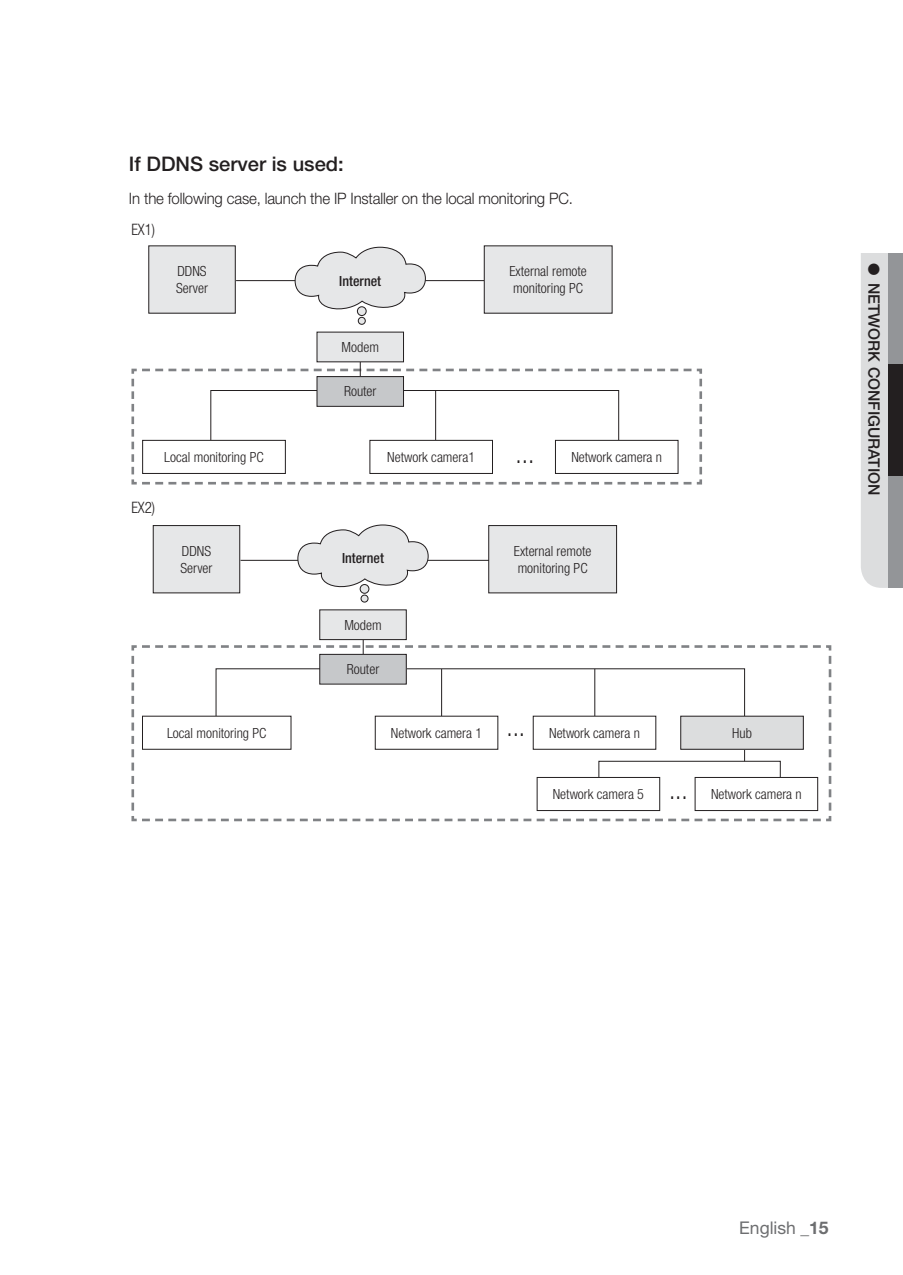
<style>
.page{position:relative;width:903px;height:1275px;background:#fff}
.page>*{position:absolute;margin:0;border:0;box-sizing:border-box;transform-origin:0 0}
.t1{font:300 condensed 26.25px "Helvetica Neue cp";color:#231f20}
.t2{font:500 20.12px "Helvetica Neue cp";color:#231f20}
.t3{font:17.5px "Helvetica Neue cp";color:#6d6e70}
.t4{font:300 15.75px "Helvetica Neue cp";letter-spacing:-.01em;color:#231f20;scale:.95 1}
.t5{font:500 15.75px "Helvetica Neue cp";color:#231f20}
.t6{font:300 condensed 15.75px "Helvetica Neue cp";letter-spacing:-.01em;color:#231f20;scale:.95 1}
.t7{font:300 condensed 14px/16.8px "Helvetica Neue cp";color:#231f20}
.t8{font:500 condensed 14px "Helvetica Neue cp";color:#231f20}
.s1{font-size:26.25px}
.s2{font-weight:700}
</style>
<div class="page">
<div style="left:861px;top:253px;width:27px;height:335px;background:#dcddde"></div>
<div style="left:888px;top:253px;width:15px;height:335px;background:#939598"></div>
<div style="left:888px;top:365px;width:15px;height:111px;background:#231f20"></div>
<hr style="left:236px;top:280px;width:249px;height:1px;background:#231f20">
<svg style="left:131px;top:367px;width:571px;height:118px"></svg>
<div style="left:210px;top:390px;width:409px;height:83px;border:1px solid #231f20"></div>
<hr style="left:360px;top:348px;width:1px;height:46px;background:#231f20">
<svg style="left:294px;top:246px;width:132px;height:65px"></svg>
<div style="left:358px;top:317px;width:7px;height:7px;background:#e6e7e8;border-radius:50%"></div>
<div style="left:358px;top:317px;width:8px;height:8px;border:1px solid #231f20;border-radius:50%"></div>
<div style="left:357px;top:307px;width:9px;height:9px;background:#e6e7e8;border-radius:50%"></div>
<div style="left:357px;top:306px;width:10px;height:10px;border:1px solid #231f20;border-radius:50%"></div>
<div style="left:317px;top:332px;width:86px;height:30px;background:#e6e7e8"></div>
<div style="left:149px;top:246px;width:86px;height:67px;background:#e6e7e8"></div>
<div style="left:148px;top:245px;width:88px;height:69px;border:1px solid #231f20"></div>
<div style="left:484px;top:246px;width:128px;height:67px;background:#e6e7e8"></div>
<div style="left:317px;top:377px;width:86px;height:29px;background:#c6c8ca"></div>
<div style="left:317px;top:376px;width:87px;height:31px;border:1px solid #231f20"></div>
<div style="left:143px;top:440px;width:142px;height:33px;background:#fff"></div>
<div style="left:142px;top:440px;width:144px;height:34px;border:1px solid #231f20"></div>
<div style="left:555px;top:440px;width:123px;height:33px;background:#fff"></div>
<div style="left:555px;top:440px;width:123px;height:34px;border:1px solid #231f20"></div>
<hr style="left:435px;top:390px;width:1px;height:71px;background:#231f20">
<div style="left:370px;top:440px;width:122px;height:33px;background:#fff"></div>
<div style="left:369px;top:440px;width:124px;height:34px;border:1px solid #231f20"></div>
<hr style="left:363px;top:613px;width:1px;height:66px;background:#231f20">
<div style="left:320px;top:610px;width:86px;height:30px;background:#e6e7e8"></div>
<div style="left:319px;top:609px;width:88px;height:31px;border:1px solid #231f20"></div>
<svg style="left:131px;top:644px;width:701px;height:178px"></svg>
<div style="left:537px;top:777px;width:123px;height:33px;background:#fff"></div>
<div style="left:537px;top:777px;width:123px;height:34px;border:1px solid #231f20"></div>
<div style="left:695px;top:777px;width:123px;height:33px;background:#fff"></div>
<div style="left:695px;top:777px;width:123px;height:34px;border:1px solid #231f20"></div>
<hr style="left:240px;top:560px;width:249px;height:1px;background:#231f20">
<div style="left:153px;top:526px;width:87px;height:67px;background:#e6e7e8"></div>
<div style="left:153px;top:525px;width:87px;height:68px;border:1px solid #231f20"></div>
<div style="left:489px;top:526px;width:127px;height:67px;background:#e6e7e8"></div>
<div style="left:488px;top:525px;width:129px;height:68px;border:1px solid #231f20"></div>
<svg style="left:297px;top:524px;width:132px;height:65px"></svg>
<div style="left:361px;top:595px;width:7px;height:7px;background:#e6e7e8;border-radius:50%"></div>
<div style="left:360px;top:595px;width:8px;height:8px;border:1px solid #231f20;border-radius:50%"></div>
<div style="left:360px;top:584px;width:9px;height:9px;background:#e6e7e8;border-radius:50%"></div>
<div style="left:360px;top:584px;width:9px;height:10px;border:1px solid #231f20;border-radius:50%"></div>
<h2 class="t2" style="left:129px;top:157px;width:216px">If DDNS server is used:</h2>
<p class="t4" style="left:129px;top:193px;width:469px">In the following case, launch the IP Installer on the local monitoring PC.</p>
<p class="t6" style="left:131px;top:224px;width:26px">EX1)</p>
<p class="t8" style="left:339px;top:276px;width:43px">Internet</p>
<p class="t7" style="left:176px;top:264px;width:33px">DDNS<br>Server</p>
<p class="t7" style="left:509px;top:264px;width:79px">External remote monitoring PC</p>
<p class="t7" style="left:342px;top:340px;width:39px">Modem</p>
<p class="t7" style="left:344px;top:384px;width:34px">Router</p>
<p class="t7" style="left:164px;top:450px;width:101px">Local monitoring PC</p>
<p class="t7" style="left:387px;top:450px;width:89px">Network camera1</p>
<h1 class="t1" style="left:515px;top:445px;width:20px">...</h1>
<p class="t7" style="left:571px;top:450px;width:92px">Network camera n</p>
<p class="t6" style="left:131px;top:502px;width:26px">EX2)</p>
<p class="t7" style="left:181px;top:544px;width:33px">DDNS<br>Server</p>
<p class="t7" style="left:514px;top:544px;width:79px">External remote monitoring PC</p>
<p class="t8" style="left:342px;top:553px;width:43px">Internet</p>
<p class="t7" style="left:344px;top:618px;width:39px">Modem</p>
<p class="t7" style="left:347px;top:662px;width:34px">Router</p>
<p class="t7" style="left:167px;top:726px;width:101px">Local monitoring PC</p>
<p class="t7" style="left:391px;top:726px;width:250px">Network camera 1 <span class="s1">...</span> Network camera n</p>
<p class="t7" style="left:732px;top:726px;width:21px">Hub</p>
<p class="t7" style="left:553px;top:787px;width:250px">Network camera 5 <span class="s1">...</span> Network camera n</p>
<p class="t5" style="left:879px;top:263px;width:234px;rotate:90deg">● NETWORK CONFIGURATION</p>
<p class="t3" style="left:739px;top:1222px;width:91px">English <span class="s2">_15</span></p>
</div>
